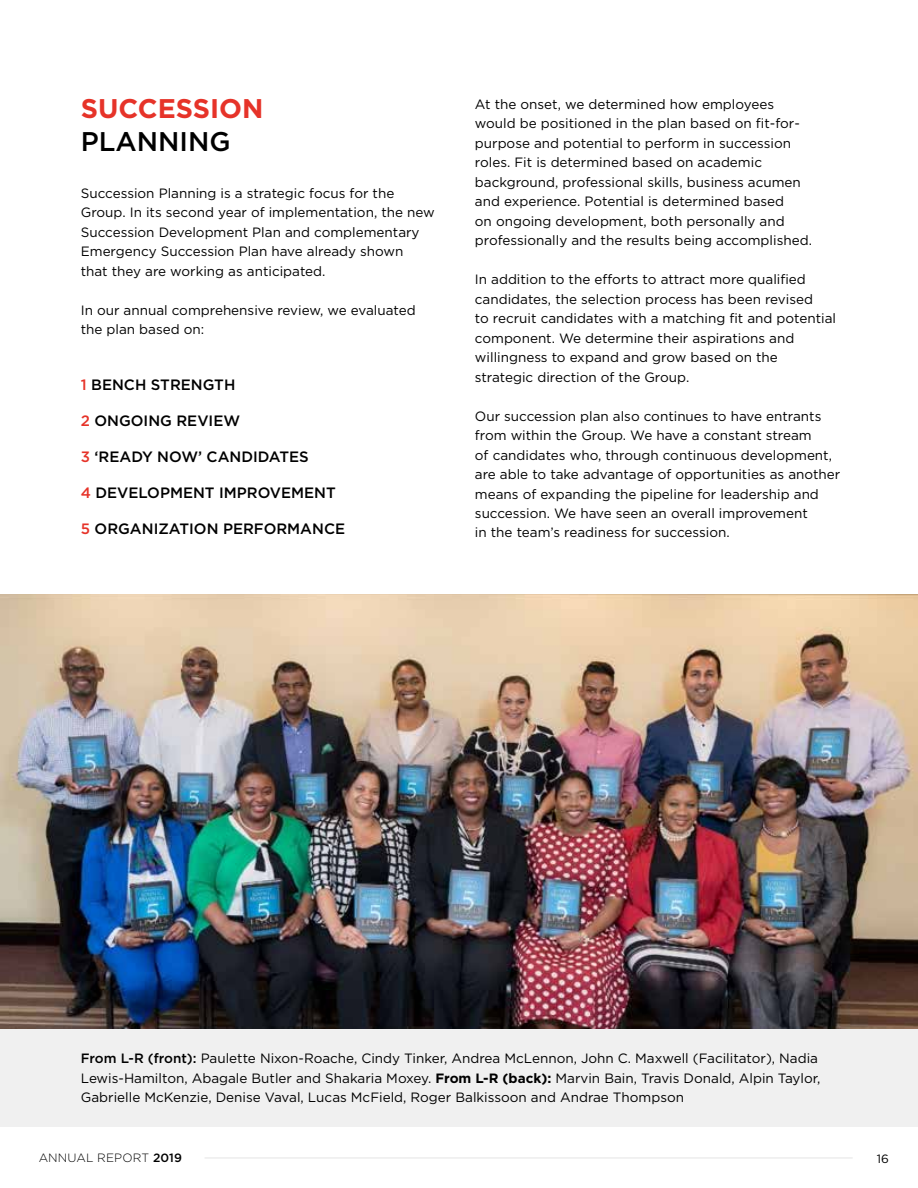
<style>
.page{position:relative;width:918px;height:1188px;background:#fff}
.page>*{position:absolute;margin:0;border:0;box-sizing:border-box;transform-origin:0 0}
.t1{font:700 27px "Gotham";color:#e63329}
.t2{font:500 27px "Gotham";color:#000}
.t3{font:500 15px "Gotham";color:#000}
.t4{font:13.5px/19.5px "Gotham";color:#000}
.t5{font:300 12px "Gotham";letter-spacing:.01em;color:#000}
.t6{font:12px "Gotham";color:#000}
.s1{color:#e63329}
.s2{font-weight:500}
.s3{font-weight:700}
</style>
<div class="page">
<hr style="left:205px;top:1158px;width:648px;height:1px;background:#e5e5e5">
<img style="left:0;top:594px;width:918px;height:435px">
<div style="left:0;top:1029px;width:918px;height:97px;background:#f0f0f0"></div>
<h1 class="t1" style="left:81px;top:91px;width:184px">SUCCESSION</h1>
<h1 class="t2" style="left:81px;top:124px;width:151px">PLANNING</h1>
<p class="t4" style="left:81px;top:183px;width:355px">Succession Planning is a strategic focus for the Group. In its second year of implementation, the new Succession Development Plan and complementary Emergency Succession Plan have already shown<br>that they are working as anticipated.</p>
<p class="t4" style="left:81px;top:300px;width:336px">In our annual comprehensive review, we evaluated the plan based on:</p>
<p class="t3" style="left:81px;top:375px;width:156px"><span class="s1">1</span> BENCH STRENGTH</p>
<p class="t3" style="left:81px;top:411px;width:161px"><span class="s1">2</span> ONGOING REVIEW</p>
<p class="t3" style="left:81px;top:447px;width:229px"><span class="s1">3</span> ‘READY NOW’ CANDIDATES</p>
<p class="t3" style="left:81px;top:483px;width:257px"><span class="s1">4</span> DEVELOPMENT IMPROVEMENT</p>
<p class="t3" style="left:81px;top:519px;width:266px"><span class="s1">5</span> ORGANIZATION PERFORMANCE</p>
<p class="t4" style="left:475px;top:94px;width:339px">At the onset, we determined how employees would be positioned in the plan based on fit-for&shy;purpose and potential to perform in succession roles. Fit is determined based on academic background, professional skills, business acumen and experience. Potential is determined based<br>on ongoing development, both personally and professionally and the results being accomplished.</p>
<p class="t4" style="left:475px;top:269px;width:363px">In addition to the efforts to attract more qualified candidates, the selection process has been revised<br>to recruit candidates with a matching fit and potential component. We determine their aspirations and willingness to expand and grow based on the strategic direction of the Group.</p>
<p class="t4" style="left:475px;top:406px;width:367px">Our succession plan also continues to have entrants from within the Group. We have a constant stream<br>of candidates who, through continuous development, are able to take advantage of opportunities as another means of expanding the pipeline for leadership and succession. We have seen an overall improvement<br>in the team’s readiness for succession.</p>
<p class="t4" style="left:81px;top:1049px;width:741px"><span class="s2">From L-R (front):</span> Paulette Nixon-Roache, Cindy Tinker, Andrea McLennon, John C. Maxwell (Facilitator), Nadia<br>Lewis-Hamilton, Abagale Butler and Shakaria Moxey. <span class="s3">From L-R (back):</span> Marvin Bain, Travis Donald, Alpin Taylor,<br>Gabrielle McKenzie, Denise Vaval, Lucas McField, Roger Balkissoon and Andrae Thompson</p>
<p class="t5" style="left:39px;top:1150px;width:145px">ANNUAL REPORT <span class="s2">2019</span></p>
<p class="t6" style="left:877px;top:1151px;width:14px">16</p>
</div>
